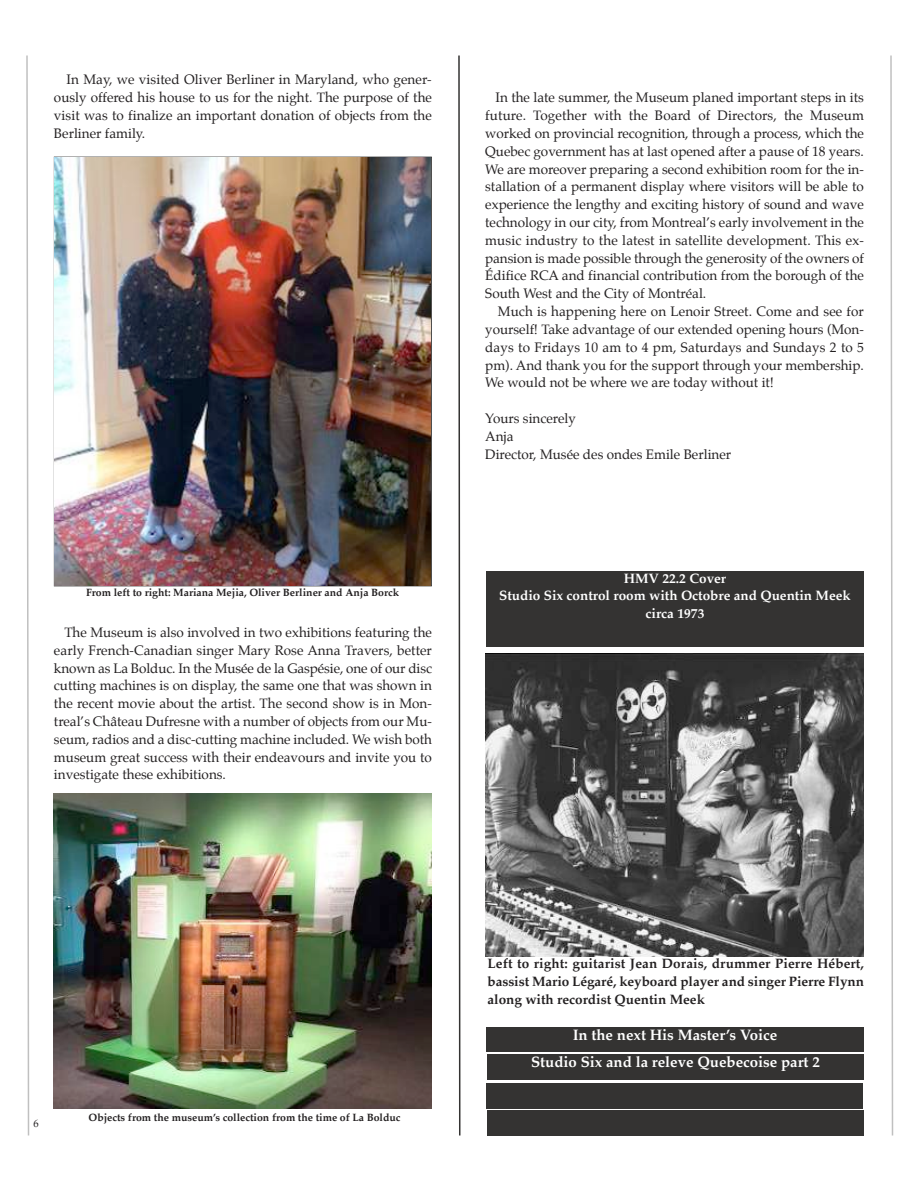
<style>
.page{position:relative;width:918px;height:1188px;background:#fff}
.page>*{position:absolute;margin:0;border:0;box-sizing:border-box;transform-origin:0 0}
.t1{font:700 15px/27px "Palatino";color:#fff;text-align:center}
.t2{font:13.5px/17.9px "Palatino";color:#232021;text-align:justify}
.t3{font:700 13.5px/17.9px "Palatino";color:#232021;text-align:justify}
.t4{font:700 13.5px/17.9px "Palatino";color:#fff;text-align:center}
.t5{font:700 10.5px "Palatino";color:#232021}
.t6{font:10.5px "Palatino";color:#232021}
</style>
<div class="page">
<svg style="left:26px;top:55px;width:4px;height:1081px"></svg>
<svg style="left:890px;top:55px;width:4px;height:1081px"></svg>
<svg style="left:458px;top:55px;width:3px;height:1081px"></svg>
<div style="left:486px;top:1027px;width:378px;height:25px;background:#343332"></div>
<div style="left:487px;top:1110px;width:377px;height:25px;background:#343332"></div>
<div style="left:486px;top:1083px;width:377px;height:25px;background:#343332"></div>
<div style="left:487px;top:1054px;width:377px;height:26px;background:#343332"></div>
<img style="left:485px;top:653px;width:379px;height:303px">
<div style="left:486px;top:571px;width:378px;height:76px;background:#343332"></div>
<img style="left:55px;top:157px;width:376px;height:428px">
<img style="left:54px;top:793px;width:377px;height:315px">
<p class="t2" style="left:54px;top:72px;width:379px;text-indent:13px">In May, we visited Oliver Berliner in Maryland, who gener&shy;ously offered his house to us for the night. The purpose of the visit was to finalize an important donation of objects from the Berliner family.</p>
<p class="t5" style="left:86px;top:587px;width:315px">From left to right: Mariana Mejia, Oliver Berliner and Anja Borck</p>
<p class="t2" style="left:54px;top:624px;width:380px;text-indent:10px">The Museum is also involved in two exhibitions featuring the early French-Canadian singer Mary Rose Anna Travers, better known as La Bolduc. In the Musée de la Gaspésie, one of our disc cutting machines is on display, the same one that was shown in the recent movie about the artist. The second show is in Mon&shy;treal’s Château Dufresne with a number of objects from our Mu&shy;seum, radios and a disc-cutting machine included. We wish both museum great success with their endeavours and invite you to investigate these exhibitions.</p>
<p class="t2" style="left:485px;top:90px;width:380px;text-indent:10px">In the late summer, the Museum planed important steps in its future. Together with the Board of Directors, the Museum worked on provincial recognition, through a process, which the Quebec government has at last opened after a pause of 18 years.<br>We are moreover preparing a second exhibition room for the in&shy;stallation of a permanent display where visitors will be able to experience the lengthy and exciting history of sound and wave technology in our city, from Montreal’s early involvement in the music industry to the latest in satellite development. This ex&shy;pansion is made possible through the generosity of the owners of Édifice RCA and financial contribution from the borough of the South West and the City of Montréal.</p>
<p class="t2" style="left:485px;top:303px;width:380px;text-indent:13px">Much is happening here on Lenoir Street. Come and see for yourself! Take advantage of our extended opening hours (Mon&shy;days to Fridays 10 am to 4 pm, Saturdays and Sundays 2 to 5 pm). And thank you for the support through your membership.<br>We would not be where we are today without it!</p>
<p class="t2" style="left:485px;top:410px;width:248px;text-align:left">Yours sincerely<br>Anja<br>Director, Musée des ondes Emile Berliner</p>
<p class="t4" style="left:499px;top:570px;width:353px">HMV 22.2 Cover<br>Studio Six control room with Octobre and Quentin Meek circa 1973</p>
<p class="t6" style="left:33px;top:1118px;width:7px">6</p>
<p class="t5" style="left:89px;top:1112px;width:314px">Objects from the museum’s collection from the time of La Bolduc</p>
<p class="t3" style="left:487px;top:955px;width:378px">Left to right: guitarist Jean Dorais, drummer Pierre Hébert, bassist Mario Légaré, keyboard player and singer Pierre Flynn along with recordist Quentin Meek</p>
<p class="t1" style="left:531px;top:1022px;width:290px">In the next His Master’s Voice<br>Studio Six and la releve Quebecoise part 2</p>
</div>
